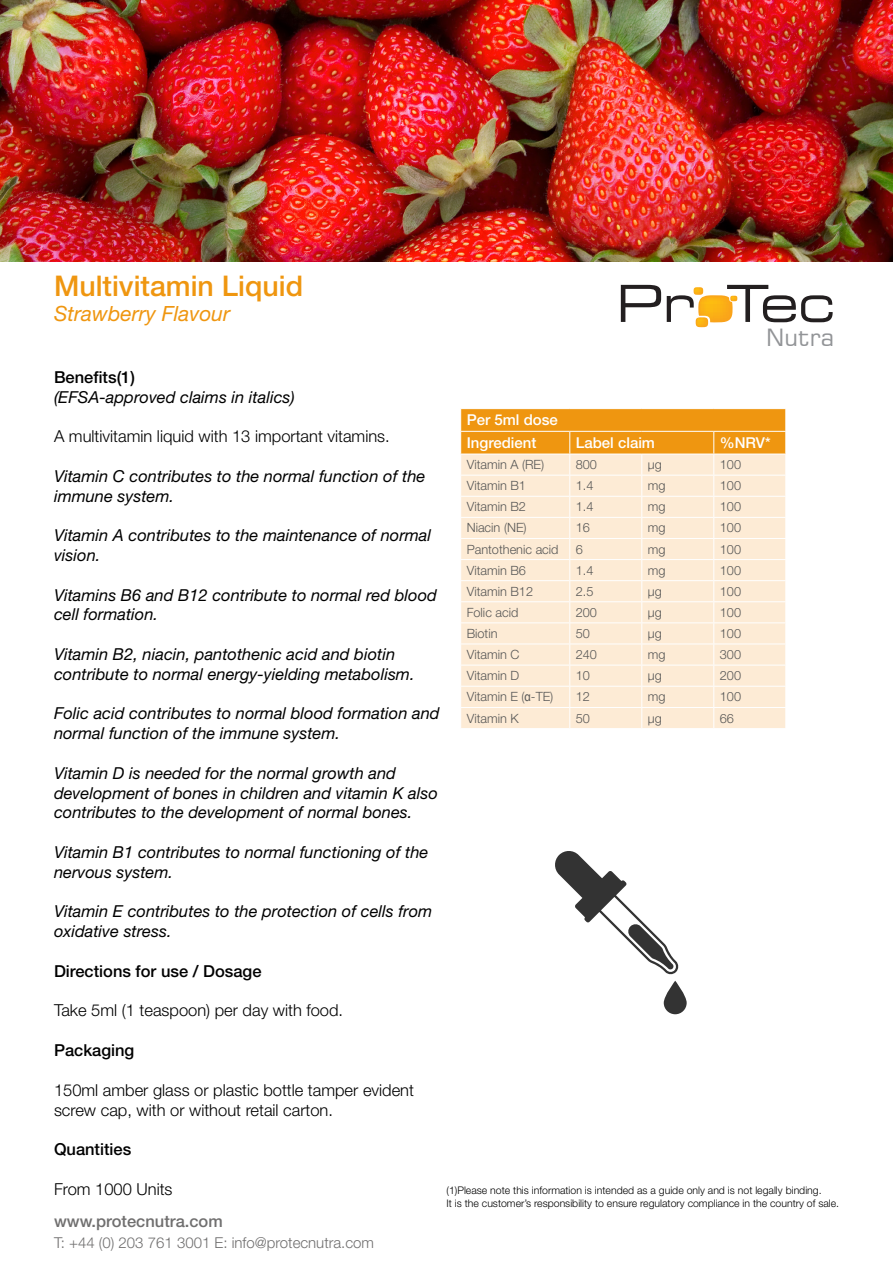
<style>
.page{position:relative;width:893px;height:1263px;background:#fff}
.page>*{position:absolute;margin:0;border:0;box-sizing:border-box;transform-origin:0 0}
.t1{font:500 28.5px "Helvetica Neue LT Pro";color:#ef9610}
.t2{font:23.7px "Square 721 BT";color:#929497}
.t3{font:italic 21px "Helvetica Neue LT Pro";color:#ef9610}
.t4{font:italic 16.5px/19.8px "Helvetica Neue LT Pro";color:#000}
.t5{font:300 16.5px/19.8px "Helvetica Neue LT Pro";color:#000}
.t6{font:500 16.5px "Helvetica Neue LT Pro";color:#000}
.t7{font:500 16.5px "Helvetica Neue LT Pro";color:#706f6f}
.t8{font:300 15px "Helvetica Neue LT Pro";color:#706f6f}
.t9{font:500 15px/22.6px "Helvetica Neue LT Pro";color:#fff}
.t10{font:300 12.75px "Helvetica Neue LT Pro";color:#575756}
.t11{font:300 10.5px/12.6px "Helvetica Neue LT Pro";color:#000}
.s1{font-family:"Arial Narrow";font-weight:400}
</style>
<div class="page">
<img style="left:0;top:0;width:893px;height:261px">
<svg style="left:621px;top:285px;width:40px;height:37px"></svg>
<svg style="left:667px;top:285px;width:166px;height:42px"></svg>
<svg style="left:460px;top:409px;width:326px;height:319px;background:#fbe0bc"></svg>
<svg style="left:664px;top:981px;width:23px;height:33px"></svg>
<svg style="left:555px;top:851px;width:124px;height:124px"></svg>
<h1 class="t1" style="left:54px;top:269px;width:251px">Multivitamin Liquid</h1>
<p class="t3" style="left:54px;top:301px;width:178px">Strawberry Flavour</p>
<h2 class="t2" style="left:766px;top:323px;width:70px">Nutra</h2>
<p class="t6" style="left:54px;top:367px;width:83px">Benefits(1)</p>
<p class="t4" style="left:54px;top:387px;width:242px">(EFSA-approved claims in italics)</p>
<p class="t5" style="left:54px;top:426px;width:337px">A multivitamin liquid with 13 important vitamins.</p>
<p class="t4" style="left:54px;top:466px;width:373px">Vitamin C contributes to the normal function of the immune system.</p>
<p class="t4" style="left:54px;top:525px;width:379px">Vitamin A contributes to the maintenance of normal vision.</p>
<p class="t4" style="left:54px;top:585px;width:384px">Vitamins B6 and B12 contribute to normal red blood cell formation.</p>
<p class="t4" style="left:54px;top:644px;width:362px">Vitamin B2, niacin, pantothenic acid and biotin contribute to normal energy-yielding metabolism.</p>
<p class="t4" style="left:54px;top:703px;width:387px">Folic acid contributes to normal blood formation and normal function of the immune system.</p>
<p class="t4" style="left:54px;top:763px;width:385px">Vitamin D is needed for the normal growth and development of bones in children and vitamin K also contributes to the development of normal bones.</p>
<p class="t4" style="left:54px;top:842px;width:376px">Vitamin B1 contributes to normal functioning of the nervous system.</p>
<p class="t4" style="left:54px;top:901px;width:380px">Vitamin E contributes to the protection of cells from oxidative stress.</p>
<p class="t6" style="left:54px;top:961px;width:209px">Directions for use / Dosage</p>
<p class="t5" style="left:54px;top:1000px;width:291px">Take 5ml (1 teaspoon) per day with food.</p>
<p class="t6" style="left:54px;top:1040px;width:82px">Packaging</p>
<p class="t5" style="left:54px;top:1079px;width:362px">150ml amber glass or plastic bottle tamper evident screw cap, with or without retail carton.</p>
<p class="t6" style="left:54px;top:1139px;width:79px">Quantities</p>
<p class="t5" style="left:54px;top:1178px;width:120px">From 1000 Units</p>
<p class="t7" style="left:54px;top:1212px;width:170px">www.protecnutra.com</p>
<p class="t8" style="left:54px;top:1234px;width:322px">T: +44 (0) 203 761 3001 E: info@protecnutra.com</p>
<p class="t9" style="left:467px;top:408px;width:93px">Per 5ml dose<br>Ingredient</p>
<p class="t9" style="left:576px;top:431px;width:81px">Label claim</p>
<p class="t9" style="left:720px;top:431px;width:52px">%NRV*</p>
<p class="t10" style="left:467px;top:457px;width:79px">Vitamin A (RE)</p>
<p class="t10" style="left:576px;top:457px;width:23px">800</p>
<p class="t10" style="left:648px;top:457px;width:15px">µg</p>
<p class="t10" style="left:720px;top:457px;width:23px">100</p>
<p class="t10" style="left:467px;top:478px;width:61px">Vitamin B1</p>
<p class="t10" style="left:576px;top:478px;width:19px">1.4</p>
<p class="t10" style="left:648px;top:478px;width:19px">mg</p>
<p class="t10" style="left:720px;top:478px;width:23px">100</p>
<p class="t10" style="left:467px;top:499px;width:61px">Vitamin B2</p>
<p class="t10" style="left:576px;top:499px;width:19px">1.4</p>
<p class="t10" style="left:648px;top:499px;width:19px">mg</p>
<p class="t10" style="left:720px;top:499px;width:23px">100</p>
<p class="t10" style="left:467px;top:520px;width:62px">Niacin (NE)</p>
<p class="t10" style="left:576px;top:520px;width:16px">16</p>
<p class="t10" style="left:648px;top:520px;width:19px">mg</p>
<p class="t10" style="left:720px;top:520px;width:23px">100</p>
<p class="t10" style="left:467px;top:541px;width:93px">Pantothenic acid</p>
<p class="t10" style="left:576px;top:541px;width:9px">6</p>
<p class="t10" style="left:648px;top:541px;width:19px">mg</p>
<p class="t10" style="left:720px;top:541px;width:23px">100</p>
<p class="t10" style="left:467px;top:562px;width:61px">Vitamin B6</p>
<p class="t10" style="left:576px;top:562px;width:19px">1.4</p>
<p class="t10" style="left:648px;top:562px;width:19px">mg</p>
<p class="t10" style="left:720px;top:562px;width:23px">100</p>
<p class="t10" style="left:467px;top:583px;width:68px">Vitamin B12</p>
<p class="t10" style="left:576px;top:583px;width:19px">2.5</p>
<p class="t10" style="left:648px;top:583px;width:15px">µg</p>
<p class="t10" style="left:720px;top:583px;width:23px">100</p>
<p class="t10" style="left:467px;top:604px;width:53px">Folic acid</p>
<p class="t10" style="left:576px;top:604px;width:23px">200</p>
<p class="t10" style="left:648px;top:604px;width:15px">µg</p>
<p class="t10" style="left:720px;top:604px;width:23px">100</p>
<p class="t10" style="left:467px;top:626px;width:32px">Biotin</p>
<p class="t10" style="left:576px;top:626px;width:16px">50</p>
<p class="t10" style="left:648px;top:626px;width:15px">µg</p>
<p class="t10" style="left:720px;top:626px;width:23px">100</p>
<p class="t10" style="left:467px;top:647px;width:54px">Vitamin C</p>
<p class="t10" style="left:576px;top:647px;width:23px">240</p>
<p class="t10" style="left:648px;top:647px;width:19px">mg</p>
<p class="t10" style="left:720px;top:647px;width:23px">300</p>
<p class="t10" style="left:467px;top:668px;width:54px">Vitamin D</p>
<p class="t10" style="left:576px;top:668px;width:16px">10</p>
<p class="t10" style="left:648px;top:668px;width:15px">µg</p>
<p class="t10" style="left:720px;top:668px;width:23px">200</p>
<p class="t10" style="left:467px;top:689px;width:88px">Vitamin E (<span class="s1">α</span>-TE)</p>
<p class="t10" style="left:576px;top:689px;width:16px">12</p>
<p class="t10" style="left:648px;top:689px;width:19px">mg</p>
<p class="t10" style="left:720px;top:689px;width:23px">100</p>
<p class="t10" style="left:467px;top:710px;width:54px">Vitamin K</p>
<p class="t10" style="left:576px;top:710px;width:16px">50</p>
<p class="t10" style="left:648px;top:710px;width:15px">µg</p>
<p class="t10" style="left:720px;top:710px;width:16px">66</p>
<p class="t11" style="left:446px;top:1184px;width:394px">(1)Please note this information is intended as a guide only and is not legally binding.<br>It is the customer’s responsibility to ensure regulatory compliance in the country of sale.</p>
</div>
